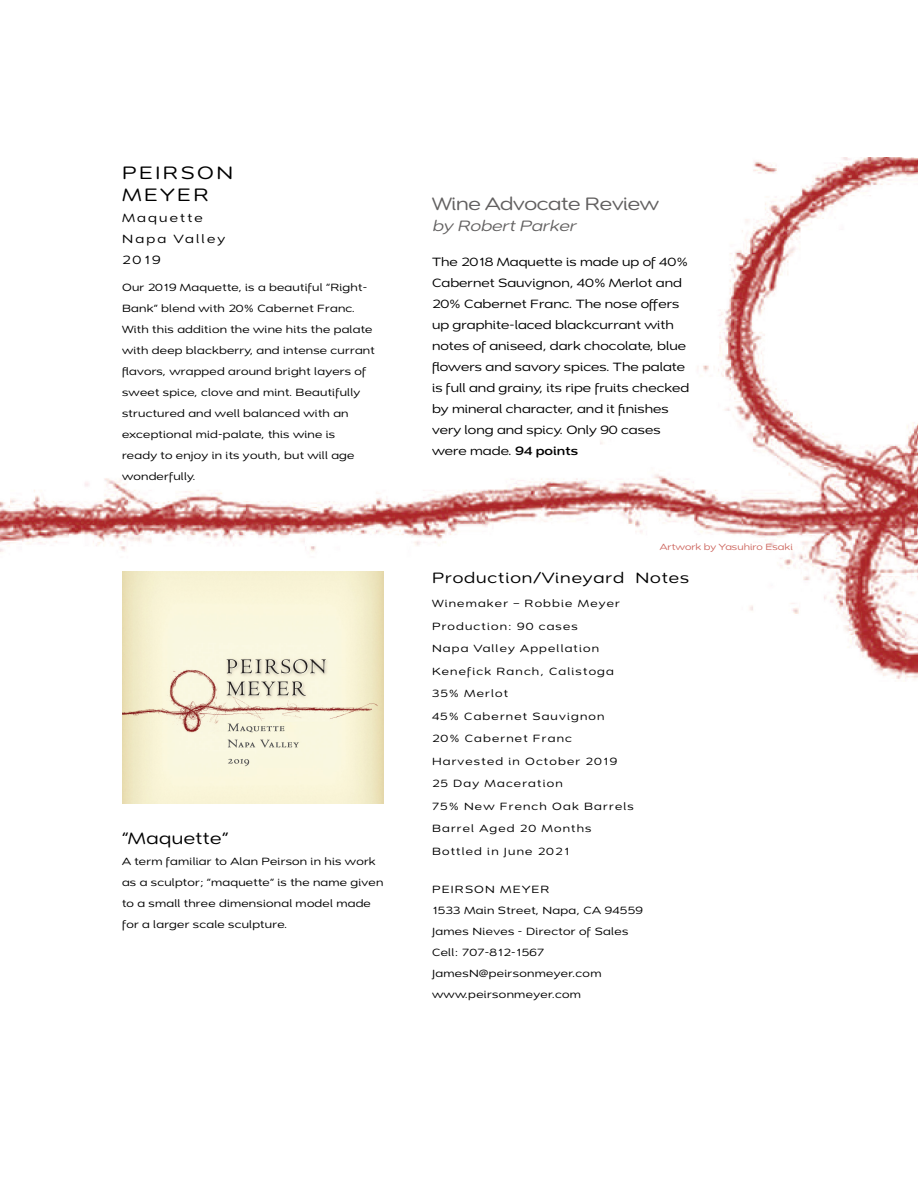
<style>
.page{position:relative;width:918px;height:1188px;background:#fff}
.page>*{position:absolute;margin:0;border:0;box-sizing:border-box;transform-origin:0 0}
.t1{font:18px "Montag";letter-spacing:-.02em;color:#626060}
.t2{font:18px/21.6px "Montag";letter-spacing:.14em;color:#000}
.t3{font:16.5px "Montag";letter-spacing:.03em;color:#000}
.t4{font:15px "Montag";letter-spacing:.06em;color:#000}
.t5{font:italic 15px "Montag";color:#626060}
.t6{font:12px/21px "Montag";color:#000}
.t7{font:12px/21px "Montag";letter-spacing:.18em;color:#000}
.t8{font:10.5px/21px "Montag";letter-spacing:.02em;color:#000}
.t9{font:10.5px/22.5px "Montag";letter-spacing:.11em;color:#000}
.t10{font:9px "Montag";color:#ce6a63}
.s1{font-weight:700}
</style>
<div class="page">
<img style="left:0;top:157px;width:918px;height:524px">
<img style="left:122px;top:571px;width:261px;height:233px">
<h1 class="t2" style="left:122px;top:163px;width:113px">PEIRSON<br>MEYER</h1>
<p class="t7" style="left:122px;top:208px;width:105px">Maquette<br>Napa Valley<br>2019</p>
<p class="t8" style="left:122px;top:278px;width:254px">Our 2019 Maquette, is a beautiful “Right-Bank” blend with 20% Cabernet Franc.<br>With this addition the wine hits the palate with deep blackberry, and intense currant flavors, wrapped around bright layers of sweet spice, clove and mint. Beautifully structured and well balanced with an exceptional mid-palate, this wine is<br>ready to enjoy in its youth, but will age wonderfully.</p>
<h2 class="t3" style="left:122px;top:828px;width:108px">“Maquette”</h2>
<p class="t8" style="left:122px;top:852px;width:263px">A term familiar to Alan Peirson in his work as a sculptor; “maquette” is the name given to a small three dimensional model made for a larger scale sculpture.</p>
<h1 class="t1" style="left:432px;top:193px;width:229px">Wine Advocate Review</h1>
<h3 class="t5" style="left:432px;top:217px;width:145px">by Robert Parker</h3>
<p class="t6" style="left:432px;top:252px;width:259px">The 2018 Maquette is made up of 40% Cabernet Sauvignon, 40% Merlot and 20% Cabernet Franc. The nose offers up graphite-laced blackcurrant with notes of aniseed, dark chocolate, blue flowers and savory spices. The palate is full and grainy, its ripe fruits checked by mineral character, and it finishes very long and spicy. Only 90 cases were made. <span class="s1">94 points</span></p>
<p class="t10" style="left:660px;top:542px;width:135px">Artwork by Yasuhiro Esaki</p>
<h3 class="t4" style="left:432px;top:568px;width:259px">Production/Vineyard Notes</h3>
<p class="t9" style="left:432px;top:593px;width:203px">Winemaker – Robbie Meyer<br>Production: 90 cases<br>Napa Valley Appellation<br>Kenefick Ranch, Calistoga<br>35% Merlot<br>45% Cabernet Sauvignon<br>20% Cabernet Franc<br>Harvested in October 2019<br>25 Day Maceration<br>75% New French Oak Barrels<br>Barrel Aged 20 Months<br>Bottled in June 2021</p>
<p class="t8" style="left:432px;top:879px;width:212px">PEIRSON MEYER<br>1533 Main Street, Napa, CA 94559<br>James Nieves - Director of Sales<br>Cell: 707-812-1567<br>JamesN@peirsonmeyer.com www.peirsonmeyer.com</p>
</div>
